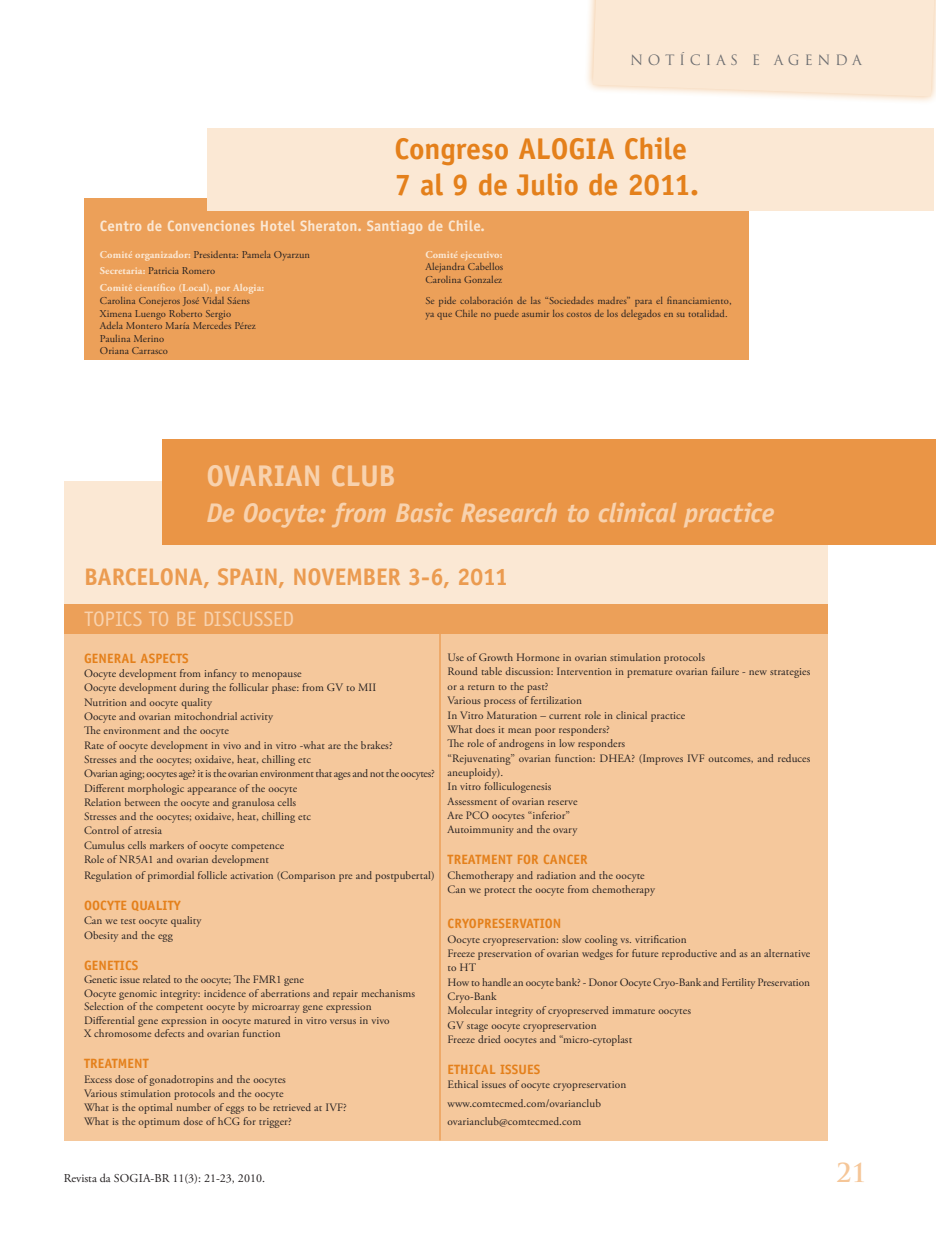
<style>
.page{position:relative;width:936px;height:1234px;background:#fff}
.page>*{position:absolute;margin:0;border:0;box-sizing:border-box;transform-origin:0 0}
.t1{font:700 30px/36px "Officina Sans Std";letter-spacing:-.005em;color:#e4801b}
.t2{font:700 30px "Officina Sans Std";letter-spacing:-.01em;color:#f8d2ae}
.t3{font:italic 700 27px "Officina Sans Std";letter-spacing:-.01em;color:#f8d2ae}
.t4{font:700 25.5px "Trajan Pro";color:#f5c698}
.t5{font:700 24px "Officina Sans Std";letter-spacing:-.01em;color:#eb9b50}
.t6{font:21px "Officina Sans Std";letter-spacing:-.015em;color:#f8d2ae}
.t7{font:700 15px "Officina Sans Std";letter-spacing:.01em;color:#fbe8d4}
.t8{font:13.8px "Trajan Pro";color:#6c6d70}
.t9{font:700 13.5px "Officina Sans Std";letter-spacing:.01em;color:#e4801b}
.t10{font:12px "Adobe Garamond Pro";color:#231f20}
.t11{font:11.25px/14.4px "Adobe Garamond Pro";letter-spacing:.01em;color:#231f20}
.t12{font:10.5px/12.6px "Adobe Garamond Pro";letter-spacing:.01em;color:#231f20}
.t13{font:700 10.5px/16.8px "Adobe Garamond Pro";letter-spacing:.01em;color:#fbe8d4}
.s1{font-weight:400;color:#231f20}
</style>
<div class="page">
<div style="left:583px;top:0;width:352px;height:106px;background:#e4801b;opacity:.5"></div>
<div style="left:593px;top:0;width:341px;height:96px;background:#fbe8d4"></div>
<div style="left:84px;top:198px;width:664px;height:161px;background:#eca059"></div>
<div style="left:207px;top:128px;width:727px;height:82px;background:#fbe8d4"></div>
<div style="left:64px;top:480px;width:763px;height:660px;background:#fbe8d4"></div>
<div style="left:163px;top:439px;width:772px;height:105px;background:#ea9546"></div>
<div style="left:64px;top:627px;width:763px;height:513px;background:#f5c89c"></div>
<div style="left:64px;top:604px;width:763px;height:29px;background:#eca059"></div>
<hr style="left:439px;top:633px;width:2px;height:507px;background:#eca059">
<p class="t8" style="left:630px;top:51px;width:232px">N OT Í CIAS E AGENDA</p>
<h1 class="t1" style="left:394px;top:130px;width:306px">Congreso ALOGIA Chile<br>7 al 9 de Julio de 2011.</h1>
<h3 class="t7" style="left:100px;top:216px;width:386px">Centro de Convenciones Hotel Sheraton. Santiago de Chile.</h3>
<p class="t13" style="left:100px;top:246px;width:212px">Comité organizador: <span class="s1">Presidenta: Pamela Oyarzun<br></span>Secretaria: <span class="s1">Patricia Romero<br></span>Comitê científico (Local), por Alogia:</p>
<p class="t12" style="left:100px;top:294px;width:157px">Carolina Conejeros José Vidal Sáens<br>Ximena Luengo Roberto Sergio<br>Adela Montero María Mercedes Pérez<br>Paulina Merino<br>Oriana Carrasco</p>
<p class="t13" style="left:425px;top:246px;width:78px">Comité ejecutivo:</p>
<p class="t12" style="left:425px;top:261px;width:79px">Alejandra Cabellos<br>Carolina Gonzalez</p>
<p class="t12" style="left:425px;top:294px;width:308px">Se pide colaboración de las “Sociedades madres” para el financiamiento, ya que Chile no puede asumir los costos de los delegados en su totalidad.</p>
<h1 class="t2" style="left:206px;top:456px;width:191px">OVARIAN CLUB</h1>
<h2 class="t3" style="left:206px;top:496px;width:569px">De Oocyte: from Basic Research to clinical practice</h2>
<h3 class="t5" style="left:84px;top:562px;width:425px">BARCELONA, SPAIN, NOVEMBER 3-6, 2011</h3>
<h3 class="t6" style="left:84px;top:606px;width:211px">TOPICS TO BE DISCUSSED</h3>
<p class="t9" style="left:84px;top:649px;width:106px">GENERAL ASPECTS</p>
<p class="t11" style="left:84px;top:666px;width:352px">Oocyte development from infancy to menopause<br>Oocyte development during the follicular phase: from GV to MII<br>Nutrition and oocyte quality<br>Oocyte and ovarian mitochondrial activity<br>The environment and the oocyte<br>Rate of oocyte development in vivo and in vitro -what are the brakes?<br>Stresses and the oocytes; oxidaive, heat, chilling etc<br>Ovarian aging; oocytes age? it is the ovarian environment that ages and not the oocytes?<br>Different morphologic appearance of the oocyte<br>Relation between the oocyte and granulosa cells<br>Stresses and the oocytes; oxidaive, heat, chilling etc<br>Control of atresia<br>Cumulus cells markers of oocyte competence<br>Role of NR5A1 and ovarian development</p>
<p class="t11" style="left:84px;top:868px;width:352px">Regulation of primordial follicle activation (Comparison pre and postpubertal)</p>
<p class="t9" style="left:84px;top:896px;width:98px">OOCYTE QUALITY</p>
<p class="t11" style="left:84px;top:913px;width:119px">Can we test oocyte quality<br>Obesity and the egg</p>
<p class="t9" style="left:84px;top:956px;width:56px">GENETICS</p>
<p class="t11" style="left:84px;top:973px;width:332px;line-height:13.5px">Genetic issue related to the oocyte; The FMR1 gene<br>Oocyte genomic integrity: incidence of aberrations and repair mechanisms Selection of the competent oocyte by microarray gene expression Differential gene expression in oocyte matured in vitro versus in vivo<br>X chromosome defects and ovarian function</p>
<p class="t9" style="left:84px;top:1054px;width:66px">TREATMENT</p>
<p class="t11" style="left:84px;top:1071px;width:264px">Excess dose of gonadotropins and the oocytes<br>Various stimulation protocols and the oocyte<br>What is the optimal number of eggs to be retrieved at IVF?<br>What is the optimum dose of hCG for trigger?</p>
<p class="t11" style="left:447px;top:650px;width:364px">Use of Growth Hormone in ovarian stimulation protocols<br>Round table discussion: Intervention in premature ovarian failure - new strategies or a return to the past?<br>Various process of fertilization<br>In Vitro Maturation – current role in clinical practice<br>What does it mean poor responders?<br>The role of androgens in low responders<br>“Rejuvenating” ovarian function: DHEA? (Improves IVF outcomes, and reduces aneuploidy).<br>In vitro folliculogenesis<br>Assessment of ovarian reserve<br>Are PCO oocytes “inferior”<br>Autoimmunity and the ovary</p>
<p class="t9" style="left:447px;top:851px;width:142px">TREATMENT FOR CANCER</p>
<p class="t11" style="left:447px;top:868px;width:209px">Chemotherapy and radiation and the oocyte<br>Can we protect the oocyte from chemotherapy</p>
<p class="t9" style="left:447px;top:914px;width:115px">CRYOPRESERVATION</p>
<p class="t11" style="left:447px;top:931px;width:364px">Oocyte cryopreservation: slow cooling vs. vitrification<br>Freeze preservation of ovarian wedges for future reproductive and as an alternative to HT<br>How to handle an oocyte bank? - Donor Oocyte Cryo-Bank and Fertility Preservation Cryo-Bank<br>Molecular integrity of cryopreserved immature oocytes<br>GV stage oocyte cryopreservation<br>Freeze dried oocytes and “micro-cytoplast</p>
<p class="t9" style="left:447px;top:1060px;width:94px">ETHICAL ISSUES</p>
<p class="t11" style="left:447px;top:1075px;width:180px;line-height:18.6px">Ethical issues of oocyte cryopreservation www.comtecmed.com/ovarianclub ovarianclub@comtecmed.com</p>
<p class="t10" style="left:64px;top:1170px;width:65px">Revista da Sogia</p>
<p class="t10" style="left:151px;top:1170px;width:116px">-BR 11(3): 21-23, 2010.</p>
<h3 class="t4" style="left:836px;top:1156px;width:32px">21</h3>
</div>
